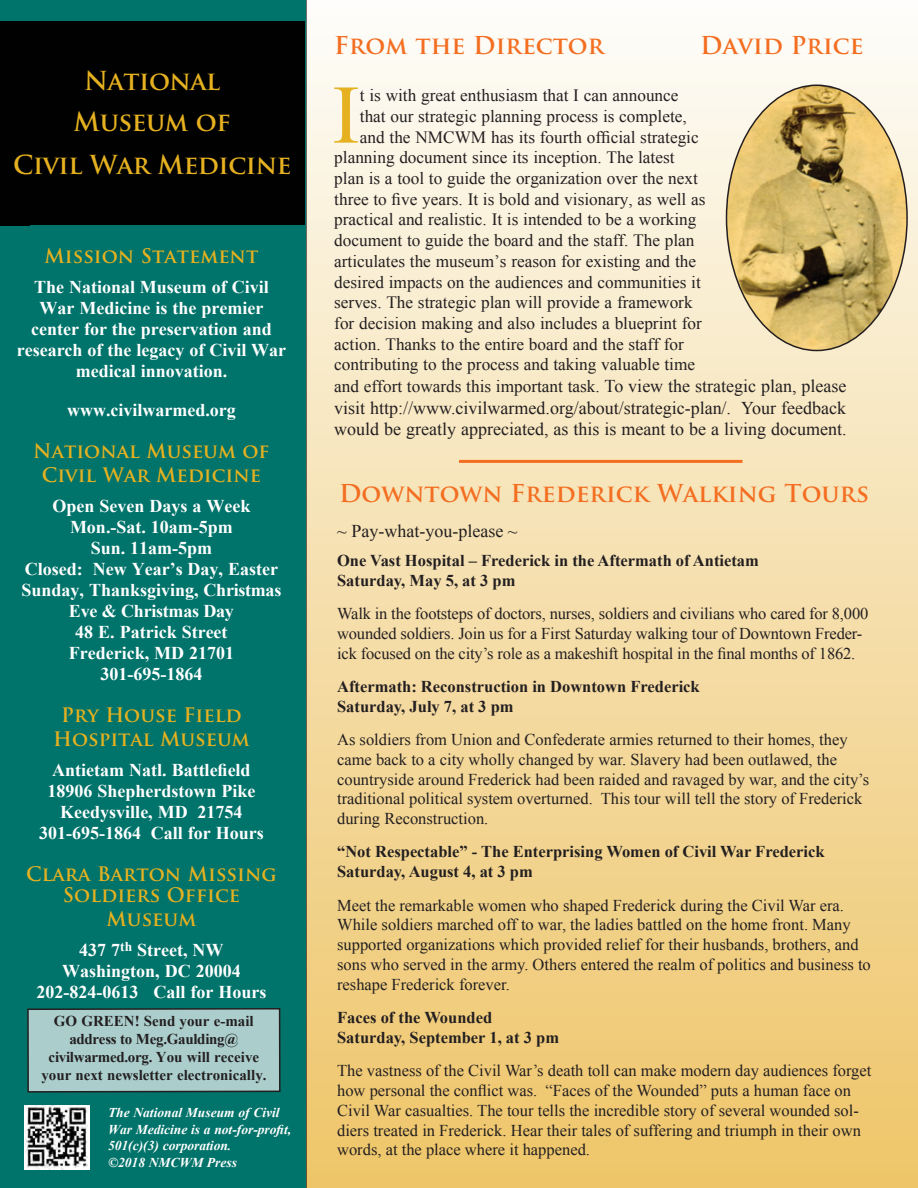
<style>
.page{position:relative;width:918px;height:1188px;background:#fff}
.page>*{position:absolute;margin:0;border:0;box-sizing:border-box;transform-origin:0 0}
.t1{font:83.25px "Times New Roman";color:#e6b120}
.t2{font:700 25.5px/40.5px "Trajan Pro";letter-spacing:-.02em;color:#e6b120;text-align:center}
.Interior_story_heads{font:700 24px "Trajan Pro";color:#f36e21}
.t3{font:700 19.5px/21px "Trajan Pro";color:#e6b120;text-align:center}
.t4{font:700 18px/21px "Times New Roman";color:#fff;text-align:center}
.No_Spacing{font:18px/21.6px "Times New Roman";color:#231f20}
.t5{font:17.25px "Times New Roman";color:#231f20}
.No_Spacing-2{font:16.5px/19.8px "Times New Roman";color:#231f20}
.No_Spacing-3{font:700 16.5px/19.8px "Times New Roman";color:#231f20}
.t6{font:700 15px/18px "Times New Roman";letter-spacing:-.005em;color:#231f20;text-align:center}
.t7{font:italic 700 13.5px/16.5px "Times New Roman";color:#fff}
.s1{font-size:18px}
</style>
<div class="page">
<div style="left:287px;top:0;width:631px;height:1188px;background:linear-gradient(to bottom,#fdfcf7,#eec467)"></div>
<hr style="left:459px;top:460px;width:283px;height:3px;background:#f36e21">
<hr style="left:304px;top:0;width:3px;height:1188px;background:#010101">
<img style="left:727px;top:85px;width:180px;height:266px">
<div style="left:0;top:0;width:306px;height:1188px;background:#00736a"></div>
<svg style="left:27px;top:1008px;width:254px;height:85px;background:#a2c4c3"></svg>
<div style="left:24px;top:1106px;width:66px;height:64px;background:#fff"></div>
<img style="left:25px;top:1106px;width:63px;height:64px">
<div style="left:0;top:21px;width:304px;height:204px;background:#010101"></div>
<p class="t2" style="left:74px;top:61px;width:159px">National<br>Museum of</p>
<p class="t2" style="left:13px;top:145px;width:280px">Civil War Medicine</p>
<p class="t3" style="left:45px;top:245px;width:215px">Mission Statement</p>
<p class="t4" style="left:34px;top:276px;width:236px">The National Museum of Civil<br>War Medicine is the premier</p>
<p class="t4" style="left:17px;top:318px;width:271px">center for the preservation and research of the legacy of Civil War medical innovation.</p>
<p class="t4" style="left:67px;top:399px;width:170px">www.civilwarmed.org</p>
<p class="t3" style="left:33px;top:440px;width:238px">National Museum of</p>
<p class="t3" style="left:42px;top:464px;width:221px">Civil War Medicine</p>
<p class="t4" style="left:53px;top:495px;width:199px">Open Seven Days a Week</p>
<p class="t4" style="left:70px;top:516px;width:164px">Mon.-Sat. 10am-5pm</p>
<p class="t4" style="left:91px;top:537px;width:123px">Sun. 11am-5pm</p>
<p class="t4" style="left:22px;top:558px;width:261px">Closed: New Year’s Day, Easter<br>Sunday, Thanksgiving, Christmas<br>Eve &amp; Christmas Day</p>
<p class="t4" style="left:75px;top:621px;width:154px">48 E. Patrick Street</p>
<p class="t4" style="left:69px;top:642px;width:167px">Frederick, MD 21701</p>
<p class="t4" style="left:100px;top:663px;width:103px">301-695-1864</p>
<p class="t3" style="left:61px;top:704px;width:182px">Pry House Field</p>
<p class="t3" style="left:53px;top:728px;width:198px">Hospital Museum</p>
<p class="t4" style="left:52px;top:759px;width:200px">Antietam Natl. Battlefield</p>
<p class="t4" style="left:48px;top:780px;width:209px">18906 Shepherdstown Pike</p>
<p class="t4" style="left:60px;top:801px;width:184px">Keedysville, MD 21754</p>
<p class="t4" style="left:39px;top:822px;width:226px">301-695-1864 Call for Hours</p>
<p class="t3" style="left:26px;top:863px;width:252px">Clara Barton Missing<br>Soldiers Office</p>
<p class="t3" style="left:107px;top:908px;width:91px">Museum</p>
<p class="t4" style="left:37px;top:939px;width:231px">437 7<sup>th</sup> Street, NW<br>Washington, DC 20004<br>202-824-0613 Call for Hours</p>
<p class="t6" style="left:41px;top:1012px;width:227px">GO GREEN! Send your e-mail address to Meg.Gaulding@ civilwarmed.org. You will receive your next newsletter electronically.</p>
<p class="t7" style="left:108px;top:1104px;width:185px">The National Museum of Civil<br>War Medicine is a not-for-profit,<br>501(c)(3) corporation.</p>
<p class="t7" style="left:108px;top:1154px;width:130px">©2018 NMCWM Press</p>
<p class="Interior_story_heads" style="left:334px;top:30px;width:272px">From the Director</p>
<p class="Interior_story_heads" style="left:700px;top:30px;width:165px">David Price</p>
<p class="t1" style="left:332px;top:59px;width:29px">I</p>
<p class="t5" style="left:360px;top:84px;width:320px">t is with great enthusiasm that I can announce</p>
<p class="t5" style="left:360px;top:105px;width:328px">that our strategic planning process is complete,</p>
<p class="t5" style="left:360px;top:125px;width:340px">and the NMCWM has its fourth official strategic</p>
<p class="t5" style="left:334px;top:146px;width:342px">planning document since its inception. The latest</p>
<p class="t5" style="left:334px;top:167px;width:365px">plan is a tool to guide the organization over the next</p>
<p class="t5" style="left:334px;top:187px;width:373px">three to five years. It is bold and visionary, as well as</p>
<p class="t5" style="left:334px;top:208px;width:364px">practical and realistic. It is intended to be a working</p>
<p class="t5" style="left:334px;top:229px;width:362px">document to guide the board and the staff. The plan</p>
<p class="t5" style="left:334px;top:249px;width:363px">articulates the museum’s reason for existing and the</p>
<p class="t5" style="left:334px;top:270px;width:368px">desired impacts on the audiences and communities it</p>
<p class="t5" style="left:334px;top:291px;width:360px">serves. The strategic plan will provide a framework</p>
<p class="t5" style="left:334px;top:312px;width:369px">for decision making and also includes a blueprint for</p>
<p class="t5" style="left:334px;top:332px;width:351px">action. Thanks to the entire board and the staff for</p>
<p class="t5" style="left:334px;top:353px;width:362px">contributing to the process and taking valuable time</p>
<p class="t5" style="left:334px;top:375px;width:514px">and effort towards this important task. <span class="s1">To view the strategic plan, please</span></p>
<p class="No_Spacing" style="left:334px;top:396px;width:514px">visit http://www.civilwarmed.org/about/strategic-plan/. Your feedback would be greatly appreciated, as this is meant to be a living document.</p>
<p class="Interior_story_heads" style="left:339px;top:478px;width:532px">Downtown Frederick Walking Tours</p>
<p class="No_Spacing" style="left:337px;top:520px;width:182px">~ Pay-what-you-please ~</p>
<p class="No_Spacing-3" style="left:337px;top:550px;width:423px">One Vast Hospital – Frederick in the Aftermath of Antietam<br>Saturday, May 5, at 3 pm</p>
<p class="No_Spacing-2" style="left:337px;top:603px;width:533px">Walk in the footsteps of doctors, nurses, soldiers and civilians who cared for 8,000 wounded soldiers. Join us for a First Saturday walking tour of Downtown Freder&shy;ick focused on the city’s role as a makeshift hospital in the final months of 1862.</p>
<p class="No_Spacing-3" style="left:337px;top:676px;width:364px">Aftermath: Reconstruction in Downtown Frederick<br>Saturday, July 7, at 3 pm</p>
<p class="No_Spacing-2" style="left:337px;top:729px;width:534px">As soldiers from Union and Confederate armies returned to their homes, they came back to a city wholly changed by war. Slavery had been outlawed, the countryside around Frederick had been raided and ravaged by war, and the city’s traditional political system overturned. This tour will tell the story of Frederick during Reconstruction.</p>
<p class="No_Spacing-3" style="left:337px;top:842px;width:489px">“Not Respectable” - The Enterprising Women of Civil War Frederick<br>Saturday, August 4, at 3 pm</p>
<p class="No_Spacing-2" style="left:337px;top:895px;width:535px">Meet the remarkable women who shaped Frederick during the Civil War era.<br>While soldiers marched off to war, the ladies battled on the home front. Many supported organizations which provided relief for their husbands, brothers, and sons who served in the army. Others entered the realm of politics and business to reshape Frederick forever.</p>
<p class="No_Spacing-3" style="left:337px;top:1007px;width:223px">Faces of the Wounded<br>Saturday, September 1, at 3 pm</p>
<p class="No_Spacing-2" style="left:337px;top:1061px;width:536px">The vastness of the Civil War’s death toll can make modern day audiences forget how personal the conflict was. “Faces of the Wounded” puts a human face on Civil War casualties. The tour tells the incredible story of several wounded sol&shy;diers treated in Frederick. Hear their tales of suffering and triumph in their own words, at the place where it happened.</p>
</div>
